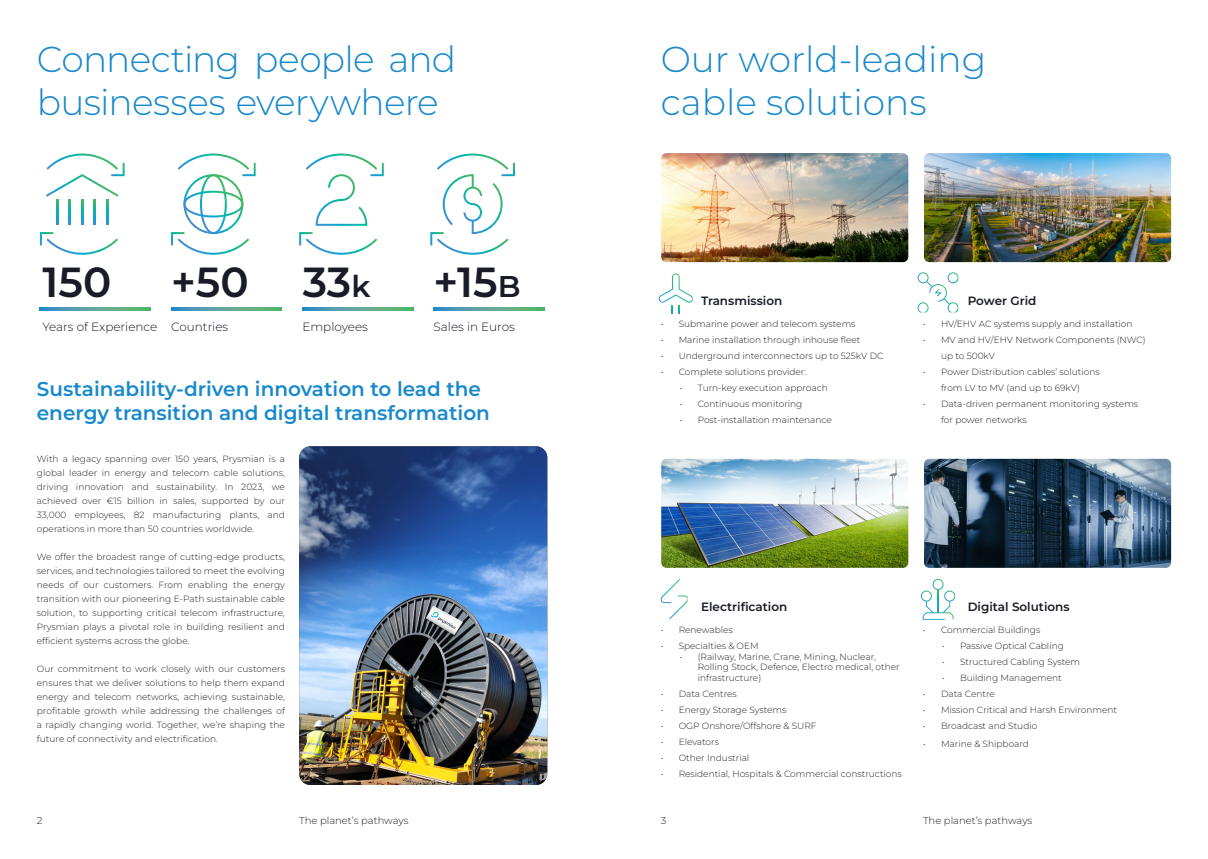
<style>
.page{position:relative;width:1208px;height:859px;background:#fff}
.page>*{position:absolute;margin:0;border:0;box-sizing:border-box;transform-origin:0 0}
.t1{font:600 42px "Montserrat";color:#191b27}
.t2{font:300 36px/43.2px "Montserrat";letter-spacing:-.01em;color:#1889cb}
.t3{font:600 20px/24px "Montserrat";color:#1889cb}
.t4{font:600 12px "Montserrat";color:#191b27}
.t5{font:300 12px "Montserrat";color:#191b27}
.t6{font:300 10px "Montserrat";color:#231f20}
.t7{font:300 9px/14px "Montserrat";color:#231f20}
.s1{font-size:30px}
</style>
<div class="page">
<img style="left:299px;top:446px;width:248px;height:339px">
<img style="left:661px;top:153px;width:247px;height:109px">
<img style="left:661px;top:459px;width:247px;height:109px">
<img style="left:924px;top:459px;width:247px;height:109px">
<img style="left:924px;top:153px;width:247px;height:109px">
<svg style="left:40px;top:308px;width:111px;height:2px"></svg>
<svg style="left:171px;top:308px;width:111px;height:2px"></svg>
<svg style="left:302px;top:308px;width:111px;height:2px"></svg>
<svg style="left:433px;top:308px;width:111px;height:2px"></svg>
<svg style="left:658px;top:273px;width:34px;height:40px"></svg>
<svg style="left:921px;top:579px;width:34px;height:41px"></svg>
<svg style="left:917px;top:272px;width:41px;height:40px"></svg>
<svg style="left:660px;top:579px;width:27px;height:40px"></svg>
<svg style="left:69px;top:200px;width:2px;height:25px"></svg>
<svg style="left:56px;top:200px;width:2px;height:25px"></svg>
<svg style="left:81px;top:200px;width:2px;height:25px"></svg>
<svg style="left:94px;top:200px;width:2px;height:25px"></svg>
<svg style="left:106px;top:200px;width:2px;height:25px"></svg>
<svg style="left:46px;top:153px;width:79px;height:44px"></svg>
<svg style="left:40px;top:232px;width:78px;height:23px"></svg>
<svg style="left:171px;top:153px;width:85px;height:102px"></svg>
<svg style="left:306px;top:153px;width:78px;height:73px"></svg>
<svg style="left:299px;top:232px;width:78px;height:23px"></svg>
<svg style="left:430px;top:153px;width:85px;height:102px"></svg>
<p class="t2" style="left:37px;top:36px;width:421px">Connecting people and businesses everywhere</p>
<p class="t2" style="left:660px;top:36px;width:327px">Our world-leading cable solutions</p>
<p class="t1" style="left:43px;top:252px;width:70px">150</p>
<p class="t1" style="left:171px;top:252px;width:79px">+50</p>
<p class="t1" style="left:303px;top:252px;width:69px">33<span class="s1">k</span></p>
<p class="t1" style="left:433px;top:252px;width:89px">+15<span class="s1">B</span></p>
<p class="t5" style="left:43px;top:319px;width:116px">Years of Experience</p>
<p class="t5" style="left:171px;top:319px;width:59px">Countries</p>
<p class="t5" style="left:302px;top:319px;width:67px">Employees</p>
<p class="t5" style="left:433px;top:319px;width:83px">Sales in Euros</p>
<p class="t3" style="left:37px;top:375px;width:454px">Sustainability-driven innovation to lead the energy transition and digital transformation</p>
<p class="t7" style="left:37px;top:452px;width:250px;text-align:justify">With a legacy spanning over 150 years, Prysmian is a global leader in energy and telecom cable solutions, driving innovation and sustainability. In 2023, we achieved over €15 billion in sales, supported by our 33,000 employees, 82 manufacturing plants, and operations in more than 50 countries worldwide.</p>
<p class="t7" style="left:37px;top:550px;width:250px;text-align:justify">We offer the broadest range of cutting-edge products, services, and technologies tailored to meet the evolving needs of our customers. From enabling the energy transition with our pioneering E-Path sustainable cable solution, to supporting critical telecom infrastructure, Prysmian plays a pivotal role in building resilient and efficient systems across the globe.</p>
<p class="t7" style="left:37px;top:662px;width:250px;text-align:justify">Our commitment to work closely with our customers ensures that we deliver solutions to help them expand energy and telecom networks, achieving sustainable, profitable growth while addressing the challenges of a rapidly changing world. Together, we’re shaping the future of connectivity and electrification.</p>
<p class="t4" style="left:701px;top:292px;width:83px">Transmission</p>
<p class="t7" style="left:660px;top:317px;width:196px">• Submarine power and telecom systems</p>
<p class="t7" style="left:660px;top:332px;width:201px">• Marine installation through inhouse fleet</p>
<p class="t7" style="left:660px;top:348px;width:224px">• Underground interconnectors up to 525kV DC</p>
<p class="t7" style="left:660px;top:364px;width:147px">• Complete solutions provider:</p>
<p class="t7" style="left:679px;top:380px;width:149px">• Turn-key execution approach</p>
<p class="t7" style="left:679px;top:396px;width:124px">• Continuous monitoring</p>
<p class="t7" style="left:679px;top:412px;width:154px">• Post-installation maintenance</p>
<p class="t4" style="left:967px;top:292px;width:70px">Power Grid</p>
<p class="t7" style="left:923px;top:317px;width:211px">• HV/EHV AC systems supply and installation</p>
<p class="t7" style="left:941px;top:332px;width:206px;line-height:16px;text-indent:-18px">• MV and HV/EHV Network Components (NWC) up to 500kV</p>
<p class="t7" style="left:923px;top:364px;width:178px;line-height:16px;text-align:center">• Power Distribution cables’ solutions from LV to MV (and up to 69kV)</p>
<p class="t7" style="left:941px;top:396px;width:199px;line-height:16px;text-indent:-18px">• Data-driven permanent monitoring systems for power networks</p>
<p class="t4" style="left:701px;top:598px;width:88px">Electrification</p>
<p class="t7" style="left:660px;top:623px;width:74px">• Renewables</p>
<p class="t7" style="left:660px;top:638px;width:100px">• Specialties &amp; OEM</p>
<p class="t7" style="left:697px;top:651px;width:203px;line-height:10.8px;text-indent:-18px">• (Railway, Marine, Crane, Mining, Nuclear,<br>Rolling Stock, Defence, Electro medical, other infrastructure)</p>
<p class="t7" style="left:660px;top:687px;width:78px">• Data Centres</p>
<p class="t7" style="left:660px;top:703px;width:127px">• Energy Storage Systems</p>
<p class="t7" style="left:660px;top:718px;width:157px">• OGP Onshore/Offshore &amp; SURF</p>
<p class="t7" style="left:660px;top:734px;width:60px">• Elevators</p>
<p class="t7" style="left:660px;top:750px;width:90px">• Other Industrial</p>
<p class="t7" style="left:660px;top:766px;width:243px">• Residential, Hospitals &amp; Commercial constructions</p>
<p class="t4" style="left:967px;top:598px;width:103px">Digital Solutions</p>
<p class="t7" style="left:923px;top:623px;width:119px">• Commercial Buildings</p>
<p class="t7" style="left:942px;top:638px;width:123px">• Passive Optical Cabling</p>
<p class="t7" style="left:942px;top:654px;width:140px">• Structured Cabling System</p>
<p class="t7" style="left:942px;top:670px;width:121px">• Building Management</p>
<p class="t7" style="left:923px;top:686px;width:73px">• Data Centre</p>
<p class="t7" style="left:923px;top:702px;width:196px">• Mission Critical and Harsh Environment</p>
<p class="t7" style="left:923px;top:718px;width:116px">• Broadcast and Studio</p>
<p class="t7" style="left:923px;top:736px;width:107px">• Marine &amp; Shipboard</p>
<p class="t6" style="left:37px;top:814px;width:7px">2</p>
<p class="t6" style="left:299px;top:814px;width:111px">The planet’s pathways</p>
<p class="t6" style="left:660px;top:814px;width:7px">3</p>
<p class="t6" style="left:923px;top:814px;width:111px">The planet’s pathways</p>
</div>
